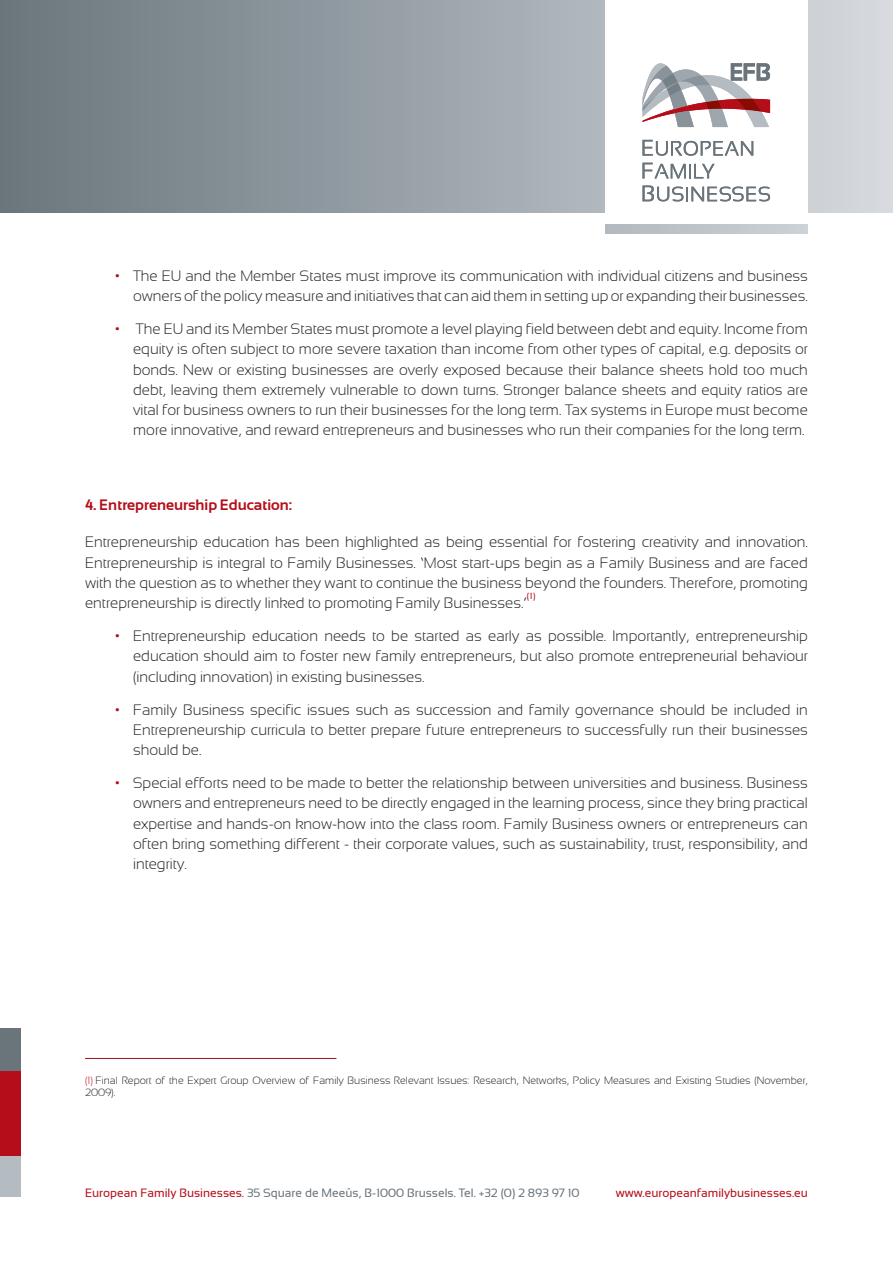
<style>
.page{position:relative;width:893px;height:1263px;background:#fff}
.page>*{position:absolute;margin:0;border:0;box-sizing:border-box;transform-origin:0 0}
.VIÑETA_TEXTO_CIRCULO{font:300 15px/20.2px "Sansation";color:#231f20;text-align:justify}
.texto_corrido{font:300 15px/20.2px "Sansation";color:#231f20;text-align:justify}
.texto_corrido-2{font:700 15px "Sansation";color:#b50e1a}
.t1{font:12px "Sansation";color:#6a747b}
.t2{font:12px "Sansation";color:#b50e1a}
.VIÑETA_PIE_DE_PAGINA{font:300 10.5px/12.6px "Sansation";color:#231f20}
.texto_corrido-3{font:9px "Sansation";color:#b50e1a}
.s1{color:#b50e1a}
</style>
<div class="page">
<svg style="left:0;top:0;width:893px;height:213px;background:#959ea4"></svg>
<div style="left:0;top:1071px;width:21px;height:85px;background:#b50e1a"></div>
<div style="left:0;top:1028px;width:21px;height:43px;background:#6a747b"></div>
<div style="left:0;top:1156px;width:21px;height:41px;background:#b4bcc2"></div>
<div style="left:605px;top:0;width:203px;height:233px;background:#fff"></div>
<div style="left:605px;top:225px;width:203px;height:8px;background:#bfc5ca"></div>
<svg style="left:642px;top:163px;width:73px;height:15px"></svg>
<svg style="left:642px;top:185px;width:128px;height:16px"></svg>
<svg style="left:642px;top:140px;width:111px;height:16px"></svg>
<svg style="left:642px;top:63px;width:128px;height:64px"></svg>
<hr style="left:85px;top:1058px;width:251px;height:1px;background:#991417">
<p class="VIÑETA_TEXTO_CIRCULO" style="left:115px;top:266px;width:694px;text-align:right"><span class="s1">•</span> The EU and the Member States must improve its communication with individual citizens and business owners of the policy measure and initiatives that can aid them in setting up or expanding their businesses.</p>
<p class="VIÑETA_TEXTO_CIRCULO" style="left:133px;top:319px;width:676px;text-indent:-18px"><span class="s1">•</span> The EU and its Member States must promote a level playing field between debt and equity. Income from equity is often subject to more severe taxation than income from other types of capital, e.g. deposits or bonds. New or existing businesses are overly exposed because their balance sheets hold too much debt, leaving them extremely vulnerable to down turns. Stronger balance sheets and equity ratios are vital for business owners to run their businesses for the long term. Tax systems in Europe must become more innovative, and reward entrepreneurs and businesses who run their companies for the long term.</p>
<p class="texto_corrido-2" style="left:85px;top:496px;width:209px">4. Entrepreneurship Education:</p>
<p class="texto_corrido" style="left:85px;top:532px;width:724px">Entrepreneurship education has been highlighted as being essential for fostering creativity and innovation.<br>Entrepreneurship is integral to Family Businesses. ‘Most start-ups begin as a Family Business and are faced with the question as to whether they want to continue the business beyond the founders. Therefore, promoting entrepreneurship is directly linked to promoting Family Businesses.’</p>
<p class="texto_corrido-3" style="left:527px;top:591px;width:10px">(1)</p>
<p class="VIÑETA_TEXTO_CIRCULO" style="left:133px;top:626px;width:676px;text-indent:-18px"><span class="s1">•</span> Entrepreneurship education needs to be started as early as possible. Importantly, entrepreneurship education should aim to foster new family entrepreneurs, but also promote entrepreneurial behaviour (including innovation) in existing businesses.</p>
<p class="VIÑETA_TEXTO_CIRCULO" style="left:133px;top:699px;width:676px;text-indent:-18px"><span class="s1">•</span> Family Business specific issues such as succession and family governance should be included in Entrepreneurship curricula to better prepare future entrepreneurs to successfully run their businesses should be.</p>
<p class="VIÑETA_TEXTO_CIRCULO" style="left:133px;top:773px;width:676px;text-indent:-18px"><span class="s1">•</span> Special efforts need to be made to better the relationship between universities and business. Business owners and entrepreneurs need to be directly engaged in the learning process, since they bring practical expertise and hands-on know-how into the class room. Family Business owners or entrepreneurs can often bring something different - their corporate values, such as sustainability, trust, responsibility, and integrity.</p>
<p class="VIÑETA_PIE_DE_PAGINA" style="left:85px;top:1074px;width:724px"><span class="s1">(1)</span> Final Report of the Expert Group Overview of Family–Business–Relevant Issues: Research, Networks, Policy Measures and Existing Studies (November,<br>2009).</p>
<p class="t1" style="left:85px;top:1186px;width:496px"><span class="s1">European Family Businesses.</span> 35 Square de Meeûs, B-1000 Brussels. Tel. +32 (0) 2 893 97 10</p>
<p class="t2" style="left:616px;top:1186px;width:193px">www.europeanfamilybusinesses.eu</p>
</div>
